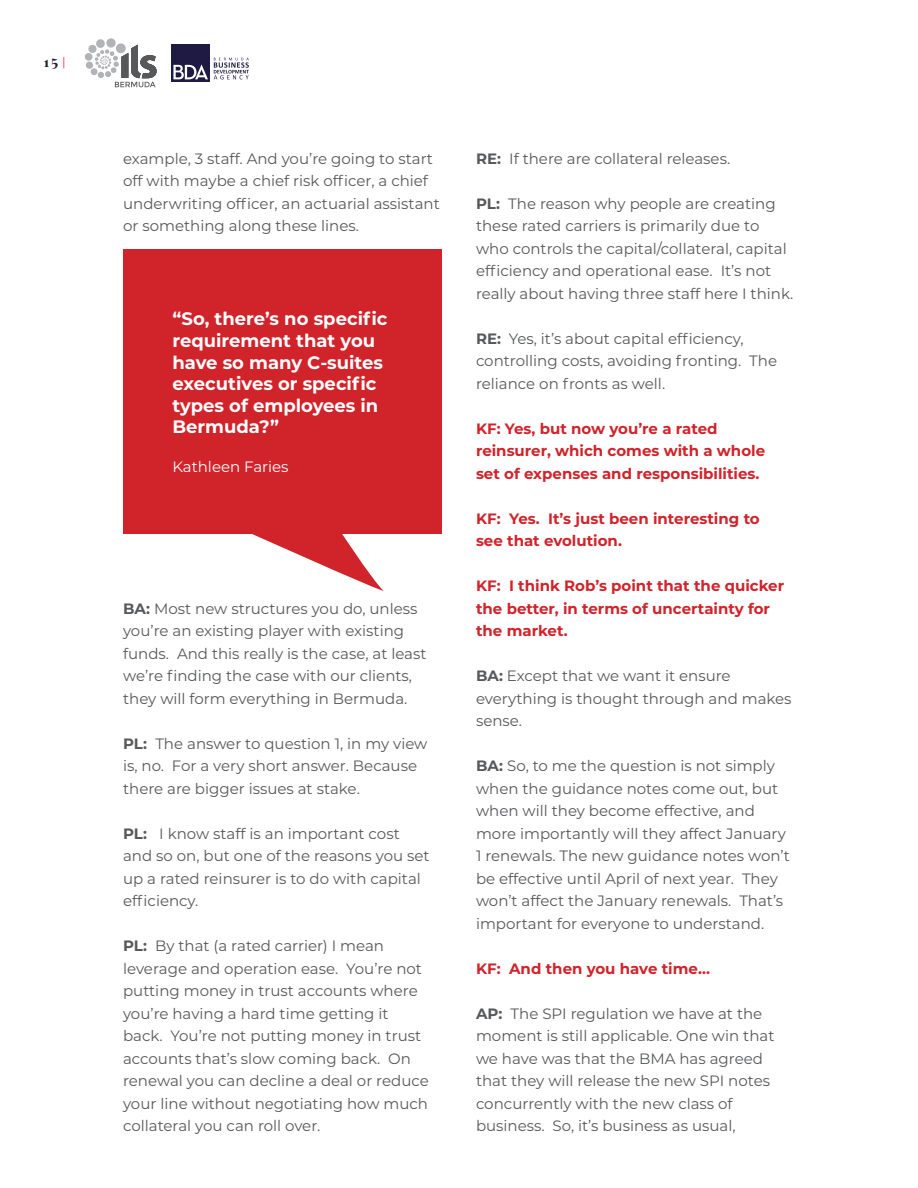
<style>
.page{position:relative;width:918px;height:1188px;background:#fff}
.page>*{position:absolute;margin:0;border:0;box-sizing:border-box;transform-origin:0 0}
.t1{font:700 18px/21.6px "Montserrat";color:#fff}
.t2{font:15px/22.5px "Montserrat";color:#57585a}
.t3{font:700 15px/22.5px "Montserrat";color:#d1232a}
.t4{font:15px "Montserrat";color:#fff}
.t5{font:700 15px "Mermaid";color:#231f20}
.s1{font-family:"Montserrat";font-weight:400;font-size:12px;color:#fb333e}
.s2{font-weight:700}
</style>
<div class="page">
<svg style="left:85px;top:38px;width:72px;height:49px"></svg>
<div style="left:171px;top:44px;width:39px;height:38px;background:#1e1a43"></div>
<svg style="left:173px;top:65px;width:35px;height:14px"></svg>
<svg style="left:214px;top:58px;width:35px;height:21px"></svg>
<div style="left:123px;top:249px;width:319px;height:284px;background:#d1232a"></div>
<svg style="left:228px;top:533px;width:164px;height:58px"></svg>
<p class="t5" style="left:43px;top:54px;width:25px">15 <span class="s1">|</span></p>
<p class="t2" style="left:123px;top:147px;width:318px">example, 3 staff. And you’re going to start off with maybe a chief risk officer, a chief underwriting officer, an actuarial assistant or something along these lines.</p>
<p class="t1" style="left:172px;top:307px;width:217px">“So, there’s no specific requirement that you have so many C-suites executives or specific types of employees in<br>Bermuda?”</p>
<p class="t4" style="left:172px;top:457px;width:118px">Kathleen Faries</p>
<p class="t2" style="left:123px;top:597px;width:305px"><span class="s2">BA:</span> Most new structures you do, unless you’re an existing player with existing funds. And this really is the case, at least we’re finding the case with our clients, they will form everything in Bermuda.</p>
<p class="t2" style="left:123px;top:732px;width:306px"><span class="s2">PL:</span> The answer to question 1, in my view is, no. For a very short answer. Because there are bigger issues at stake.</p>
<p class="t2" style="left:123px;top:822px;width:278px"><span class="s2">PL:</span> I know staff is an important cost</p>
<p class="t2" style="left:123px;top:844px;width:308px">and so on, but one of the reasons you set up a rated reinsurer is to do with capital efficiency.</p>
<p class="t2" style="left:123px;top:934px;width:263px"><span class="s2">PL:</span> By that (a rated carrier) I mean</p>
<p class="t2" style="left:123px;top:957px;width:307px">leverage and operation ease. You’re not putting money in trust accounts where you’re having a hard time getting it back. You’re not putting money in trust accounts that’s slow coming back. On renewal you can decline a deal or reduce your line without negotiating how much collateral you can roll over.</p>
<p class="t2" style="left:476px;top:147px;width:256px"><span class="s2">RE:</span> If there are collateral releases.</p>
<p class="t2" style="left:476px;top:192px;width:319px"><span class="s2">PL:</span> The reason why people are creating these rated carriers is primarily due to who controls the capital/collateral, capital efficiency and operational ease. It’s not really about having three staff here I think.</p>
<p class="t2" style="left:476px;top:327px;width:303px"><span class="s2">RE:</span> Yes, it’s about capital efficiency, controlling costs, avoiding fronting. The reliance on fronts as well.</p>
<p class="t3" style="left:476px;top:416px;width:243px">KF: Yes, but now you’re a rated</p>
<p class="t3" style="left:476px;top:439px;width:291px">reinsurer, which comes with a whole</p>
<p class="t3" style="left:476px;top:461px;width:285px">set of expenses and responsibilities.</p>
<p class="t3" style="left:476px;top:506px;width:285px">KF: Yes. It’s just been interesting to</p>
<p class="t3" style="left:476px;top:529px;width:147px">see that evolution.</p>
<p class="t3" style="left:476px;top:574px;width:310px">KF: I think Rob’s point that the quicker the better, in terms of uncertainty for the market.</p>
<p class="t2" style="left:476px;top:664px;width:317px"><span class="s2">BA:</span> Except that we want it ensure everything is thought through and makes sense.</p>
<p class="t2" style="left:476px;top:754px;width:315px"><span class="s2">BA:</span> So, to me the question is not simply when the guidance notes come out, but when will they become effective, and more importantly will they affect January 1 renewals. The new guidance notes won’t be effective until April of next year. They won’t affect the January renewals. That’s important for everyone to understand.</p>
<p class="t3" style="left:476px;top:956px;width:236px">KF: And then you have time…</p>
<p class="t2" style="left:476px;top:1002px;width:300px"><span class="s2">AP:</span> The SPI regulation we have at the moment is still applicable. One win that we have was that the BMA has agreed that they will release the new SPI notes concurrently with the new class of</p>
<p class="t2" style="left:476px;top:1114px;width:261px">business. So, it’s business as usual,</p>
</div>
